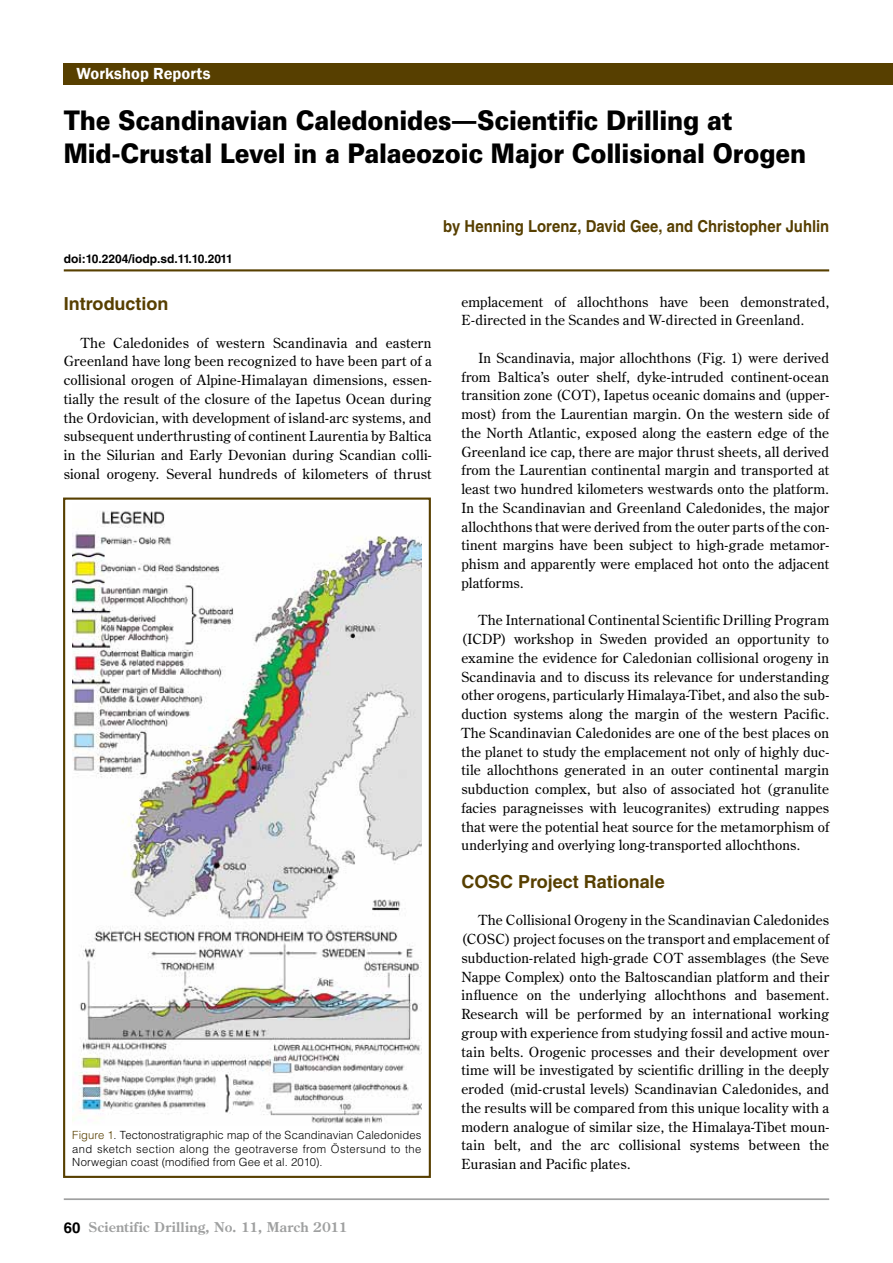
<style>
.page{position:relative;width:893px;height:1263px;background:#fff}
.page>*{position:absolute;margin:0;border:0;box-sizing:border-box;transform-origin:0 0}
.t1{font:900 27px/33px "Univers";letter-spacing:-.01em;color:#000;scale:.9 1}
.t2{font:700 18px "Helvetica LT Std";color:#573f00}
.t3{font:700 16.5px "Helvetica LT Std";color:#573f00;scale:.9 1}
.t4{font:600 16.5px "Franklin Gothic";letter-spacing:.005em;color:#fff}
.t5{font:13.8px/18.8px "Century Old Style Std";letter-spacing:.015em;color:#000;text-align:justify}
.t6{font:700 13.5px "Century Old Style Std";letter-spacing:.02em;color:#9fa0a0}
.t7{font:700 12px "Helvetica LT Std";color:#000}
.t8{font:300 11.25px/13.5px "Helvetica LT Std";letter-spacing:.01em;color:#000;text-align:justify}
.s1{font-family:"Helvetica LT Std";font-weight:700}
.s2{color:#573f00}
.s3{font-family:"Helvetica LT Std";font-size:15px;color:#000}
</style>
<div class="page">
<hr style="left:64px;top:269px;width:765px;height:2px;background:#573f00">
<hr style="left:64px;top:1198px;width:765px;height:2px;background:#9fa0a0">
<div style="left:64px;top:64px;width:829px;height:21px;background:#573f00"></div>
<div style="left:63px;top:497px;width:368px;height:681px;border:2px solid #573f00"></div>
<img style="left:72px;top:511px;width:349px;height:613px">
<p class="t4" style="left:77px;top:63px;width:135px">Workshop Reports</p>
<h1 class="t1" style="left:64px;top:103px;width:827px">The Scandinavian Caledonides<span class="s1">—</span>Scientific Drilling at<br>Mid-Crustal Level in a Palaeozoic Major Collisional Orogen</h1>
<p class="t7" style="left:64px;top:252px;width:170px">doi:10.2204/iodp.sd.11.10.2011</p>
<h2 class="t2" style="left:64px;top:293px;width:106px">Introduction</h2>
<p class="t5" style="left:64px;top:333px;width:369px;text-indent:17px">The Caledonides of western Scandinavia and eastern Greenland have long been recognized to have been part of a collisional orogen of Alpine-Himalayan dimensions, essen&shy;tially the result of the closure of the Iapetus Ocean during the Ordovician, with development of island-arc systems, and subsequent underthrusting of continent Laurentia by Baltica in the Silurian and Early Devonian during Scandian colli&shy;sional orogeny. Several hundreds of kilometers of thrust</p>
<p class="t8" style="left:72px;top:1128px;width:351px"><span class="s2">Figure 1</span>. Tectonostratigraphic map of the Scandinavian Caledonides and sketch section along the geotraverse from Östersund to the Norwegian coast (modified from Gee et al. 2010).</p>
<p class="t3" style="left:443px;top:216px;width:430px">by Henning Lorenz, David Gee, and Christopher Juhlin</p>
<p class="t5" style="left:461px;top:292px;width:369px">emplacement of allochthons have been demonstrated,<br>E-directed in the Scandes and W-directed in Greenland.</p>
<p class="t5" style="left:461px;top:348px;width:369px;text-indent:17px">In Scandinavia, major allochthons (Fig. 1) were derived from Baltica’s outer shelf, dyke-intruded continent-ocean transition zone (COT), Iapetus oceanic domains and (upper&shy;most) from the Laurentian margin. On the western side of the North Atlantic, exposed along the eastern edge of the Greenland ice cap, there are major thrust sheets, all derived from the Laurentian continental margin and transported at least two hundred kilometers westwards onto the platform.<br>In the Scandinavian and Greenland Caledonides, the major allochthons that were derived from the outer parts of the con&shy;tinent margins have been subject to high-grade metamor&shy;phism and apparently were emplaced hot onto the adjacent platforms.</p>
<p class="t5" style="left:461px;top:611px;width:369px;text-indent:17px">The International Continental Scientific Drilling Program (ICDP) workshop in Sweden provided an opportunity to examine the evidence for Caledonian collisional orogeny in Scandinavia and to discuss its relevance for understanding other orogens, particularly Himalaya-Tibet, and also the sub&shy;duction systems along the margin of the western Pacific.<br>The Scandinavian Caledonides are one of the best places on the planet to study the emplacement not only of highly duc&shy;tile allochthons generated in an outer continental margin subduction complex, but also of associated hot (granulite facies paragneisses with leucogranites) extruding nappes that were the potential heat source for the metamorphism of underlying and overlying long-transported allochthons.</p>
<h2 class="t2" style="left:461px;top:870px;width:205px">COSC Project Rationale</h2>
<p class="t5" style="left:461px;top:911px;width:369px;text-indent:17px">The Collisional Orogeny in the Scandinavian Caledonides (COSC) project focuses on the transport and emplacement of subduction-related high-grade COT assemblages (the Seve Nappe Complex) onto the Baltoscandian platform and their influence on the underlying allochthons and basement.<br>Research will be performed by an international working group with experience from studying fossil and active moun&shy;tain belts. Orogenic processes and their development over time will be investigated by scientific drilling in the deeply eroded (mid-crustal levels) Scandinavian Caledonides, and the results will be compared from this unique locality with a modern analogue of similar size, the Himalaya-Tibet moun&shy;tain belt, and the arc collisional systems between the Eurasian and Pacific plates.</p>
<p class="t6" style="left:64px;top:1218px;width:285px"><span class="s3">60</span> Scientific Drilling, No. 11, March 2011</p>
</div>
